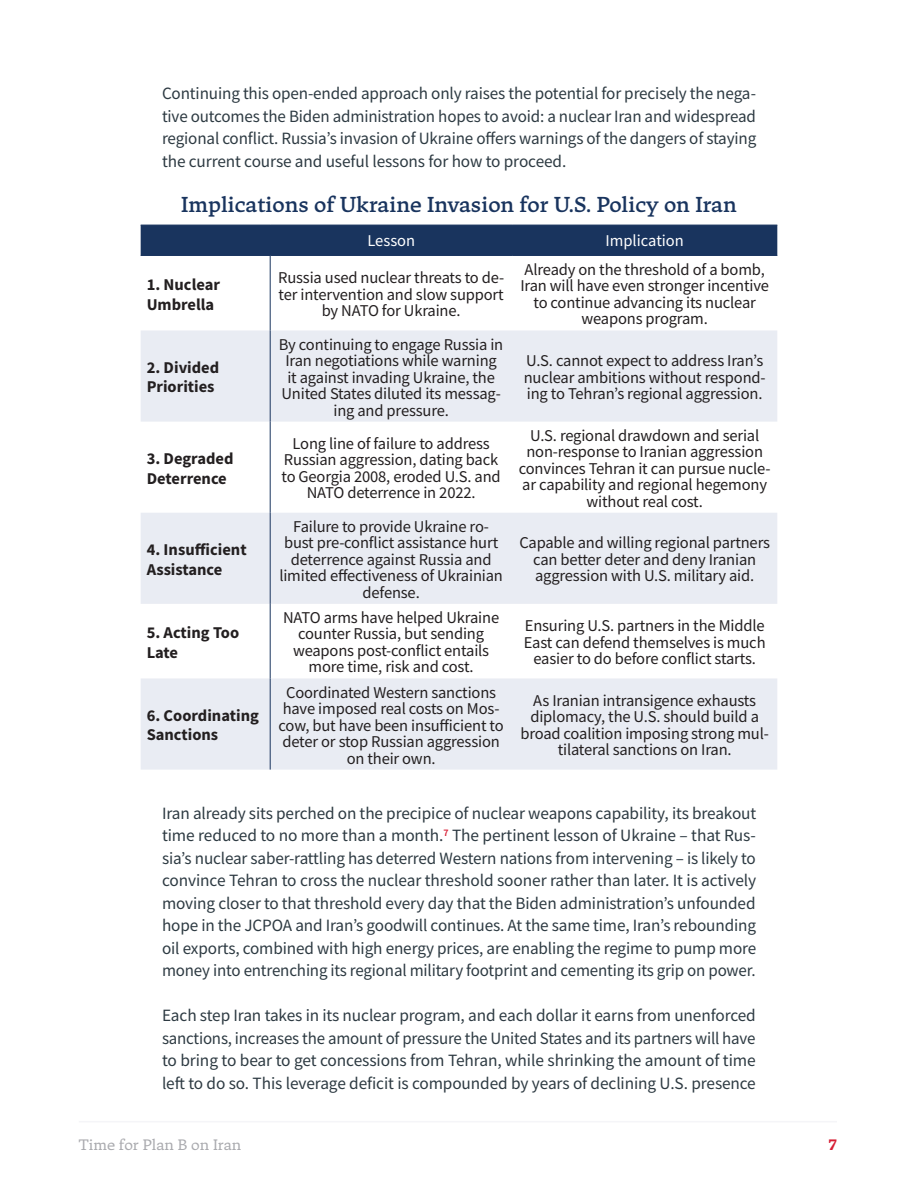
<style>
.page{position:relative;width:918px;height:1188px;background:#fff}
.page>*{position:absolute;margin:0;border:0;box-sizing:border-box;transform-origin:0 0}
.t1{font:500 21px "Tuna";color:#19345e}
.Body{font:17.25px/22.5px "Source Sans Pro";letter-spacing:-.005em;color:#2d3a42;text-align:justify}
.t2{font:16.5px/16.5px "Source Sans Pro";letter-spacing:-.01em;color:#231f20;text-align:center}
.t3{font:700 16.5px/19.8px "Source Sans Pro";color:#231f20}
.t4{font:16.5px "Source Sans Pro";color:#fff}
.t5{font:15px "Tuna";color:#aaabaf}
.t6{font:700 15px "Tuna";color:#d71e34}
</style>
<div class="page">
<hr style="left:79px;top:1121px;width:758px;height:1px;background:#f5f5f8">
<div style="left:141px;top:226px;width:636px;height:29px;background:#19345e"></div>
<svg style="left:141px;top:330px;width:636px;height:440px;fill:#e9ecf3"></svg>
<hr style="left:270px;top:225px;width:1px;height:30px;background:#19345e">
<hr style="left:270px;top:256px;width:1px;height:74px;background:#19345e">
<hr style="left:270px;top:330px;width:1px;height:92px;background:#19345e">
<hr style="left:270px;top:422px;width:1px;height:91px;background:#19345e">
<hr style="left:270px;top:513px;width:1px;height:91px;background:#19345e">
<hr style="left:270px;top:604px;width:1px;height:74px;background:#19345e">
<hr style="left:270px;top:678px;width:1px;height:92px;background:#19345e">
<hr style="left:141px;top:225px;width:129px;height:1px;background:#19345e">
<hr style="left:270px;top:225px;width:242px;height:1px;background:#19345e">
<hr style="left:512px;top:225px;width:265px;height:1px;background:#19345e">
<hr style="left:141px;top:255px;width:129px;height:1px;background:#19345e">
<hr style="left:270px;top:255px;width:242px;height:1px;background:#19345e">
<hr style="left:512px;top:255px;width:265px;height:1px;background:#19345e">
<p class="Body" style="left:162px;top:82px;width:596px">Continuing this open-ended approach only raises the potential for precisely the nega&shy;tive outcomes the Biden administration hopes to avoid: a nuclear Iran and widespread regional conflict. Russia’s invasion of Ukraine offers warnings of the dangers of staying the current course and useful lessons for how to proceed.</p>
<p class="t1" style="left:181px;top:191px;width:557px">Implications of Ukraine Invasion for U.S. Policy on Iran</p>
<p class="t4" style="left:367px;top:230px;width:49px">Lesson</p>
<p class="t4" style="left:605px;top:230px;width:80px">Implication</p>
<p class="t3" style="left:147px;top:274px;width:75px">1. Nuclear</p>
<p class="t3" style="left:147px;top:294px;width:69px">Umbrella</p>
<p class="t2" style="left:278px;top:269px;width:227px">Russia used nuclear threats to de&shy;ter intervention and slow support by NATO for Ukraine.</p>
<p class="t2" style="left:520px;top:261px;width:250px">Already on the threshold of a bomb,<br>Iran will have even stronger incentive to continue advancing its nuclear weapons program.</p>
<p class="t3" style="left:147px;top:357px;width:74px">2. Divided</p>
<p class="t3" style="left:147px;top:377px;width:69px">Priorities</p>
<p class="t3" style="left:147px;top:448px;width:88px">3. Degraded<br>Deterrence</p>
<p class="t3" style="left:147px;top:539px;width:102px">4. Insufficient<br>Assistance</p>
<p class="t3" style="left:147px;top:622px;width:94px">5. Acting Too<br>Late</p>
<p class="t3" style="left:147px;top:705px;width:114px">6. Coordinating<br>Sanctions</p>
<p class="t2" style="left:279px;top:336px;width:226px">By continuing to engage Russia in<br>Iran negotiations while warning it against invading Ukraine, the<br>United States diluted its messag&shy;ing and pressure.</p>
<p class="t2" style="left:524px;top:352px;width:243px;text-align:left">U.S. cannot expect to address Iran’s nuclear ambitions without respond&shy;ing to Tehran’s regional aggression.</p>
<p class="t2" style="left:282px;top:435px;width:221px">Long line of failure to address<br>Russian aggression, dating back to Georgia 2008, eroded U.S. and<br>NATO deterrence in 2022.</p>
<p class="t2" style="left:519px;top:427px;width:253px">U.S. regional drawdown and serial non-response to Iranian aggression convinces Tehran it can pursue nucle&shy;ar capability and regional hegemony without real cost.</p>
<p class="t2" style="left:279px;top:518px;width:225px">Failure to provide Ukraine ro&shy;bust pre-conflict assistance hurt deterrence against Russia and limited effectiveness of Ukrainian defense.</p>
<p class="t2" style="left:519px;top:535px;width:252px">Capable and willing regional partners can better deter and deny Iranian aggression with U.S. military aid.</p>
<p class="t2" style="left:283px;top:609px;width:218px">NATO arms have helped Ukraine counter Russia, but sending weapons post-conflict entails more time, risk and cost.</p>
<p class="t2" style="left:524px;top:617px;width:243px">Ensuring U.S. partners in the Middle<br>East can defend themselves is much easier to do before conflict starts.</p>
<p class="t2" style="left:279px;top:684px;width:227px">Coordinated Western sanctions have imposed real costs on Mos&shy;cow, but have been insufficient to deter or stop Russian aggression on their own.</p>
<p class="t2" style="left:520px;top:692px;width:250px">As Iranian intransigence exhausts diplomacy, the U.S. should build a broad coalition imposing strong mul&shy;tilateral sanctions on Iran.</p>
<p class="Body" style="left:162px;top:802px;width:596px">Iran already sits perched on the precipice of nuclear weapons capability, its breakout time reduced to no more than a month.<sup>7</sup> The pertinent lesson of Ukraine – that Rus&shy;sia’s nuclear saber-rattling has deterred Western nations from intervening – is likely to convince Tehran to cross the nuclear threshold sooner rather than later. It is actively moving closer to that threshold every day that the Biden administration’s unfounded hope in the JCPOA and Iran’s goodwill continues. At the same time, Iran’s rebounding oil exports, combined with high energy prices, are enabling the regime to pump more money into entrenching its regional military footprint and cementing its grip on power.</p>
<p class="Body" style="left:162px;top:1004px;width:595px">Each step Iran takes in its nuclear program, and each dollar it earns from unenforced sanctions, increases the amount of pressure the United States and its partners will have to bring to bear to get concessions from Tehran, while shrinking the amount of time left to do so. This leverage deficit is compounded by years of declining U.S. presence</p>
<p class="t5" style="left:79px;top:1135px;width:164px">Time for Plan B on Iran</p>
<p class="t6" style="left:829px;top:1135px;width:10px">7</p>
</div>
